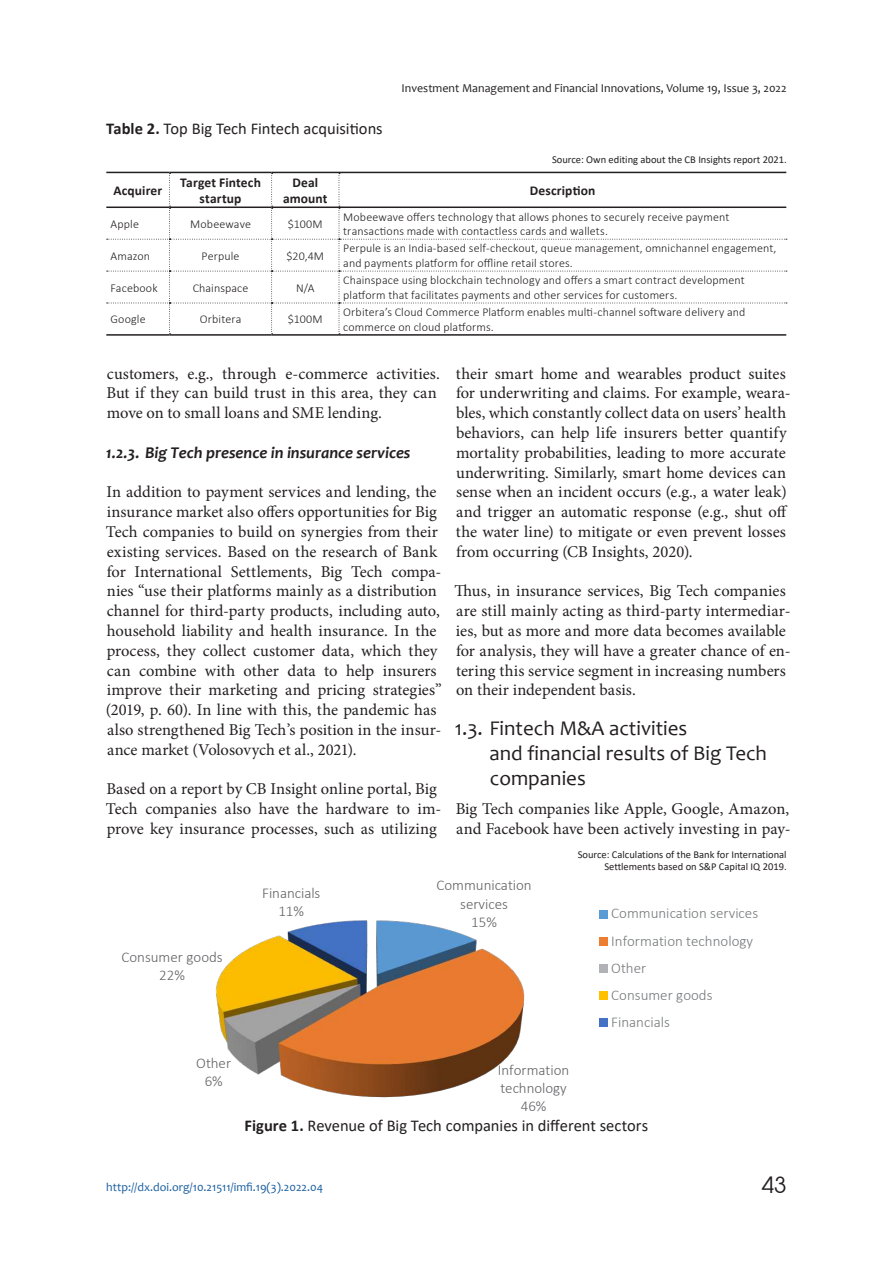
<style>
.page{position:relative;width:893px;height:1263px;background:#fff}
.page>*{position:absolute;margin:0;border:0;box-sizing:border-box;transform-origin:0 0}
.t1{font:22.5px "Avant Garde Gothic C";color:#231f20}
.t2{font:21px/25.2px "Candara";color:#231f20}
.t3{font:16.5px/19.8px "Minion Pro";letter-spacing:.005em;color:#231f20}
.t4{font:16.5px "Calibri";color:#231f20}
.t5{font:italic 700 16.5px "Candara";color:#231f20}
.t6{font:300 15px/18.5px "Calibri";letter-spacing:-.005em;color:#636366;text-align:center}
.t7{font:300 15px/27.2px "Calibri";color:#76787b}
.t8{font:700 13.5px/16.2px "Calibri";letter-spacing:.01em;color:#231f20;text-align:center}
.t9{font:300 12px/14.4px "Calibri";letter-spacing:.01em;color:#231f20}
.t10{font:12px "Candara";color:#231f20}
.t11{font:12px "Candara";color:#175d9e}
.t12{font:10.5px/12.6px "Calibri";color:#231f20;text-align:right}
.s1{font-weight:700}
</style>
<div class="page">
<hr style="left:106px;top:172px;width:64px;height:1px;background:#231f20">
<hr style="left:170px;top:172px;width:102px;height:1px;background:#231f20">
<hr style="left:272px;top:172px;width:67px;height:1px;background:#231f20">
<hr style="left:339px;top:172px;width:447px;height:1px;background:#231f20">
<hr style="left:106px;top:206px;width:64px;height:2px;background:#231f20">
<hr style="left:106px;top:334px;width:64px;height:2px;background:#231f20">
<hr style="left:170px;top:334px;width:102px;height:2px;background:#231f20">
<hr style="left:272px;top:334px;width:67px;height:2px;background:#231f20">
<hr style="left:339px;top:334px;width:447px;height:2px;background:#231f20">
<svg style="left:107px;top:173px;width:680px;height:161px"></svg>
<img style="left:215px;top:920px;width:310px;height:178px">
<div style="left:599px;top:910px;width:8px;height:8px;background:#5b9bd5"></div>
<div style="left:599px;top:937px;width:8px;height:8px;background:#ed7d31"></div>
<div style="left:599px;top:964px;width:8px;height:8px;background:#b1b2b6"></div>
<div style="left:599px;top:991px;width:8px;height:8px;background:#ffc000"></div>
<div style="left:599px;top:1018px;width:8px;height:9px;background:#4472c4"></div>
<p class="t4" style="left:106px;top:117px;width:278px"><span class="s1">Table 2.</span> Top Big Tech Fintech acquisitions</p>
<p class="t10" style="left:402px;top:83px;width:387px">Investment Management and Financial Innovations, Volume 19, Issue 3, 2022</p>
<p class="t12" style="left:552px;top:153px;width:236px">Source: Own editing about the CB Insights report 2021.</p>
<p class="t8" style="left:113px;top:183px;width:50px">Acquirer</p>
<p class="t8" style="left:180px;top:175px;width:82px">Target Fintech startup</p>
<p class="t8" style="left:283px;top:175px;width:46px">Deal amount</p>
<p class="t8" style="left:530px;top:182px;width:67px">Description</p>
<p class="t9" style="left:111px;top:217px;width:30px">Apple</p>
<p class="t9" style="left:190px;top:216px;width:62px">Mobeewave</p>
<p class="t9" style="left:288px;top:217px;width:36px">$100M</p>
<p class="t9" style="left:343px;top:209px;width:388px">Mobeewave offers technology that allows phones to securely receive payment transactions made with contactless cards and wallets.</p>
<p class="t9" style="left:111px;top:248px;width:41px">Amazon</p>
<p class="t9" style="left:202px;top:249px;width:39px">Perpule</p>
<p class="t9" style="left:287px;top:249px;width:39px">$20,4M</p>
<p class="t9" style="left:343px;top:241px;width:435px">Perpule is an India-based self-checkout, queue management, omnichannel engagement, and payments platform for offline retail stores.</p>
<p class="t9" style="left:111px;top:281px;width:49px">Facebook</p>
<p class="t9" style="left:193px;top:280px;width:57px">Chainspace</p>
<p class="t9" style="left:296px;top:281px;width:20px">N/A</p>
<p class="t9" style="left:343px;top:273px;width:403px">Chainspace using blockchain technology and offers a smart contract development platform that facilitates payments and other services for customers.</p>
<p class="t9" style="left:111px;top:313px;width:37px">Google</p>
<p class="t9" style="left:200px;top:312px;width:43px">Orbitera</p>
<p class="t9" style="left:288px;top:313px;width:36px">$100M</p>
<p class="t9" style="left:343px;top:305px;width:404px">Orbitera’s Cloud Commerce Platform enables multi-channel software delivery and commerce on cloud platforms.</p>
<p class="t3" style="left:106px;top:364px;width:335px">customers, e.g., through e-commerce activities.<br>But if they can build trust in this area, they can move on to small loans and SME lending.</p>
<p class="t5" style="left:106px;top:446px;width:306px">1.2.3. Big Tech presence in insurance services</p>
<p class="t3" style="left:106px;top:483px;width:337px">In addition to payment services and lending, the insurance market also offers opportunities for Big Tech companies to build on synergies from their existing services. Based on the research of Bank for International Settlements, Big Tech compa&shy;nies “use their platforms mainly as a distribution channel for third-party products, including auto, household liability and health insurance. In the process, they collect customer data, which they can combine with other data to help insurers improve their marketing and pricing strategies” (2019, p. 60). In line with this, the pandemic has also strengthened Big Tech’s position in the insur&shy;ance market (Volosovych et al., 2021).</p>
<p class="t3" style="left:106px;top:780px;width:337px">Based on a report by CB Insight online portal, Big<br>Tech companies also have the hardware to im&shy;prove key insurance processes, such as utilizing</p>
<p class="t3" style="left:456px;top:364px;width:336px">their smart home and wearables product suites for underwriting and claims. For example, weara&shy;bles, which constantly collect data on users’ health behaviors, can help life insurers better quantify mortality probabilities, leading to more accurate underwriting. Similarly, smart home devices can sense when an incident occurs (e.g., a water leak) and trigger an automatic response (e.g., shut off the water line) to mitigate or even prevent losses from occurring (CB Insights, 2020).</p>
<p class="t3" style="left:454px;top:582px;width:338px">Thus, in insurance services, Big Tech companies are still mainly acting as third-party intermediar&shy;ies, but as more and more data becomes available for analysis, they will have a greater chance of en&shy;tering this service segment in increasing numbers on their independent basis.</p>
<p class="t2" style="left:489px;top:715px;width:279px;text-indent:-35px">1.3. Fintech M&amp;A activities<br>and financial results of Big Tech companies</p>
<p class="t3" style="left:456px;top:800px;width:336px">Big Tech companies like Apple, Google, Amazon, and Facebook have been actively investing in pay-</p>
<p class="t12" style="left:578px;top:847px;width:210px">Source: Calculations of the Bank for International<br>Settlements based on S&amp;P Capital IQ 2019.</p>
<p class="t6" style="left:122px;top:947px;width:102px">Consumer goods<br>22%</p>
<p class="t6" style="left:196px;top:1053px;width:36px">Other<br>6%</p>
<p class="t6" style="left:262px;top:883px;width:60px">Financials<br>11%</p>
<p class="t6" style="left:437px;top:876px;width:97px">Communication services<br>15%</p>
<p class="t6" style="left:498px;top:1060px;width:73px">Information technology<br>46%</p>
<p class="t7" style="left:611px;top:900px;width:148px">Communication services<br>Information technology<br>Other<br>Consumer goods<br>Financials</p>
<p class="t4" style="left:245px;top:1114px;width:405px"><span class="s1">Figure 1.</span> Revenue of Big Tech companies in different sectors</p>
<p class="t11" style="left:106px;top:1179px;width:218px">http://dx.doi.org/10.21511/imfi.19(3).2022.04</p>
<h1 class="t1" style="left:762px;top:1172px;width:26px">43</h1>
</div>
